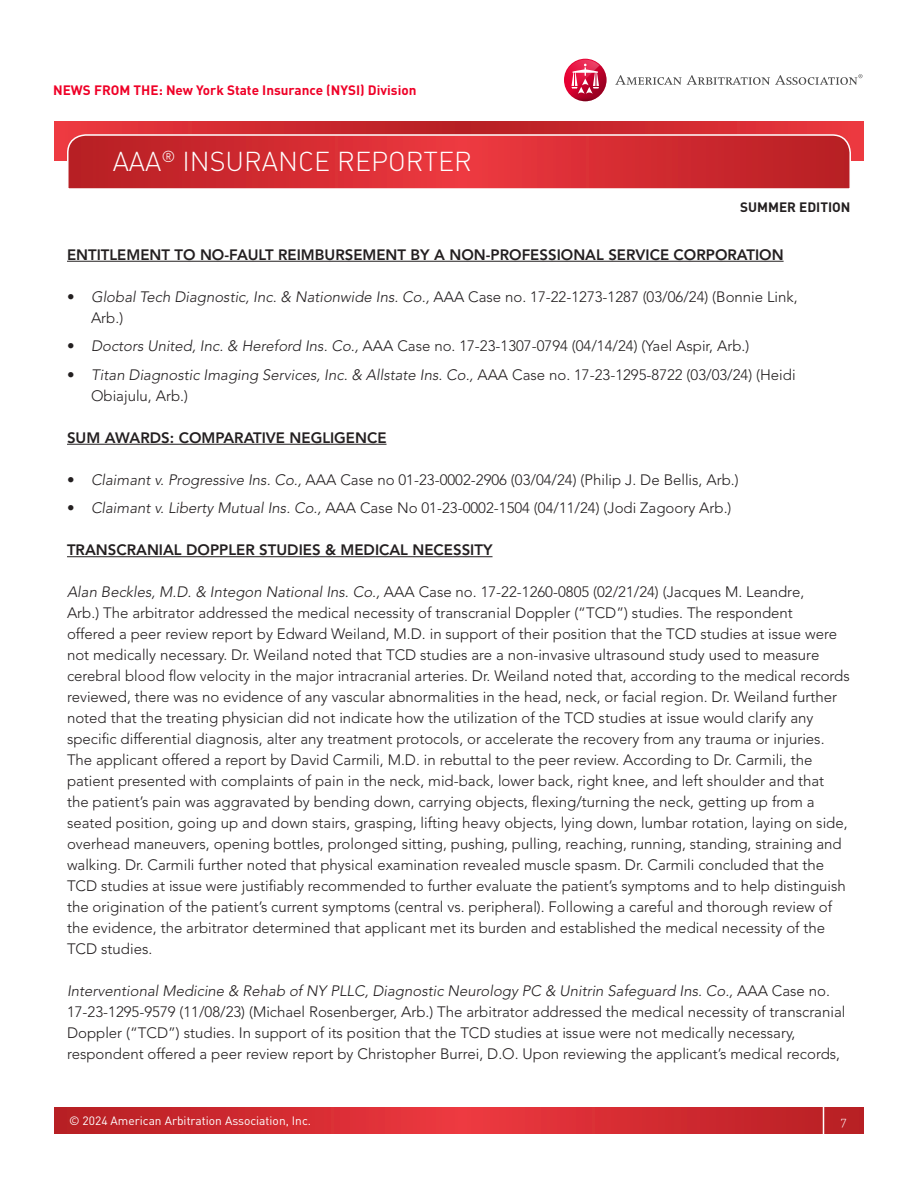
<style>
.page{position:relative;width:918px;height:1188px;background:#fff}
.page>*{position:absolute;margin:0;border:0;box-sizing:border-box;transform-origin:0 0}
.t1{font:27px "DIN Light Alternate";color:#fff}
.body{font:300 15px/21px "Avenir LT Std";color:#231f20}
.Bold_Underline{font:800 15px "Avenir LT Std";color:#231f20}
.t2{font:700 13.5px "DIN";color:#ef0027}
.t3{font:700 13.5px "DIN";color:#231f20}
.t4{font:12px "DIN";color:#fff}
.t5{font:12px "DIN Light Alternate";color:#fff}
.s1{font-weight:800}
.s2{font-style:italic}
</style>
<div class="page">
<svg style="left:54px;top:1107px;width:810px;height:27px;background:#d12b31"></svg>
<hr style="left:823px;top:1094px;width:1px;height:54px;background:#fff">
<svg style="left:55px;top:122px;width:808px;height:38px;background:#d22b31"></svg>
<svg style="left:66px;top:134px;width:786px;height:55px;background:#d3343a"></svg>
<svg style="left:615px;top:74px;width:247px;height:11px"></svg>
<svg style="left:564px;top:59px;width:43px;height:42px"></svg>
<svg style="left:565px;top:60px;width:35px;height:41px"></svg>
<hr style="left:67px;top:261px;width:717px;height:1px;background:#231f20">
<hr style="left:67px;top:444px;width:320px;height:1px;background:#231f20">
<hr style="left:67px;top:556px;width:426px;height:1px;background:#231f20">
<p class="t2" style="left:53px;top:81px;width:365px">NEWS FROM THE: New York State Insurance (NYSI) Division</p>
<h1 class="t1" style="left:113px;top:145px;width:361px">AAA<sup>®</sup> INSURANCE REPORTER</h1>
<p class="t3" style="left:740px;top:198px;width:112px">SUMMER EDITION</p>
<p class="Bold_Underline" style="left:67px;top:246px;width:718px">ENTITLEMENT TO NO-FAULT REIMBURSEMENT BY A NON-PROFESSIONAL SERVICE CORPORATION</p>
<p class="body" style="left:91px;top:286px;width:708px;text-indent:-24px"><span class="s1">•</span> <span class="s2">Global Tech Diagnostic, Inc. &amp; Nationwide Ins. Co.,</span> AAA Case no. 17-22-1273-1287 (03/06/24) (Bonnie Link,<br>Arb.)</p>
<p class="body" style="left:67px;top:336px;width:684px"><span class="s1">•</span> <span class="s2">Doctors United, Inc. &amp; Hereford Ins. Co.,</span> AAA Case no. 17-23-1307-0794 (04/14/24) (Yael Aspir, Arb.)</p>
<p class="body" style="left:91px;top:364px;width:706px;text-indent:-24px"><span class="s1">•</span> <span class="s2">Titan Diagnostic Imaging Services, Inc. &amp; Allstate Ins. Co.,</span> AAA Case no. 17-23-1295-8722 (03/03/24) (Heidi<br>Obiajulu, Arb.)</p>
<p class="Bold_Underline" style="left:67px;top:429px;width:321px">SUM AWARDS: COMPARATIVE NEGLIGENCE</p>
<p class="body" style="left:67px;top:469px;width:673px"><span class="s1">•</span> <span class="s2">Claimant v. Progressive Ins. Co.,</span> AAA Case no 01-23-0002-2906 (03/04/24) (Philip J. De Bellis, Arb.)</p>
<p class="body" style="left:67px;top:498px;width:666px"><span class="s1">•</span> <span class="s2">Claimant v. Liberty Mutual Ins. Co.,</span> AAA Case No 01-23-0002-1504 (04/11/24) (Jodi Zagoory Arb.)</p>
<p class="Bold_Underline" style="left:67px;top:541px;width:427px">TRANSCRANIAL DOPPLER STUDIES &amp; MEDICAL NECESSITY</p>
<p class="body" style="left:67px;top:582px;width:784px"><span class="s2">Alan Beckles, M.D. &amp; Integon National Ins. Co.,</span> AAA Case no. 17-22-1260-0805 (02/21/24) (Jacques M. Leandre,<br>Arb.) The arbitrator addressed the medical necessity of transcranial Doppler (“TCD”) studies. The respondent<br>offered a peer review report by Edward Weiland, M.D. in support of their position that the TCD studies at issue were not medically necessary. Dr. Weiland noted that TCD studies are a non-invasive ultrasound study used to measure cerebral blood flow velocity in the major intracranial arteries. Dr. Weiland noted that, according to the medical records reviewed, there was no evidence of any vascular abnormalities in the head, neck, or facial region. Dr. Weiland further noted that the treating physician did not indicate how the utilization of the TCD studies at issue would clarify any specific differential diagnosis, alter any treatment protocols, or accelerate the recovery from any trauma or injuries.<br>The applicant offered a report by David Carmili, M.D. in rebuttal to the peer review. According to Dr. Carmili, the patient presented with complaints of pain in the neck, mid-back, lower back, right knee, and left shoulder and that<br>the patient’s pain was aggravated by bending down, carrying objects, flexing/turning the neck, getting up from a seated position, going up and down stairs, grasping, lifting heavy objects, lying down, lumbar rotation, laying on side, overhead maneuvers, opening bottles, prolonged sitting, pushing, pulling, reaching, running, standing, straining and walking. Dr. Carmili further noted that physical examination revealed muscle spasm. Dr. Carmili concluded that the TCD studies at issue were justifiably recommended to further evaluate the patient’s symptoms and to help distinguish the origination of the patient’s current symptoms (central vs. peripheral). Following a careful and thorough review of the evidence, the arbitrator determined that applicant met its burden and established the medical necessity of the TCD studies.</p>
<p class="body" style="left:67px;top:981px;width:780px"><span class="s2">Interventional Medicine &amp; Rehab of NY PLLC, Diagnostic Neurology PC &amp; Unitrin Safeguard Ins. Co.,</span> AAA Case no.<br>17-23-1295-9579 (11/08/23) (Michael Rosenberger, Arb.) The arbitrator addressed the medical necessity of transcranial Doppler (“TCD”) studies. In support of its position that the TCD studies at issue were not medically necessary, respondent offered a peer review report by Christopher Burrei, D.O. Upon reviewing the applicant’s medical records,</p>
<p class="t4" style="left:69px;top:1113px;width:244px">© 2024 American Arbitration Association, Inc.</p>
<p class="t5" style="left:841px;top:1114px;width:7px">7</p>
</div>
